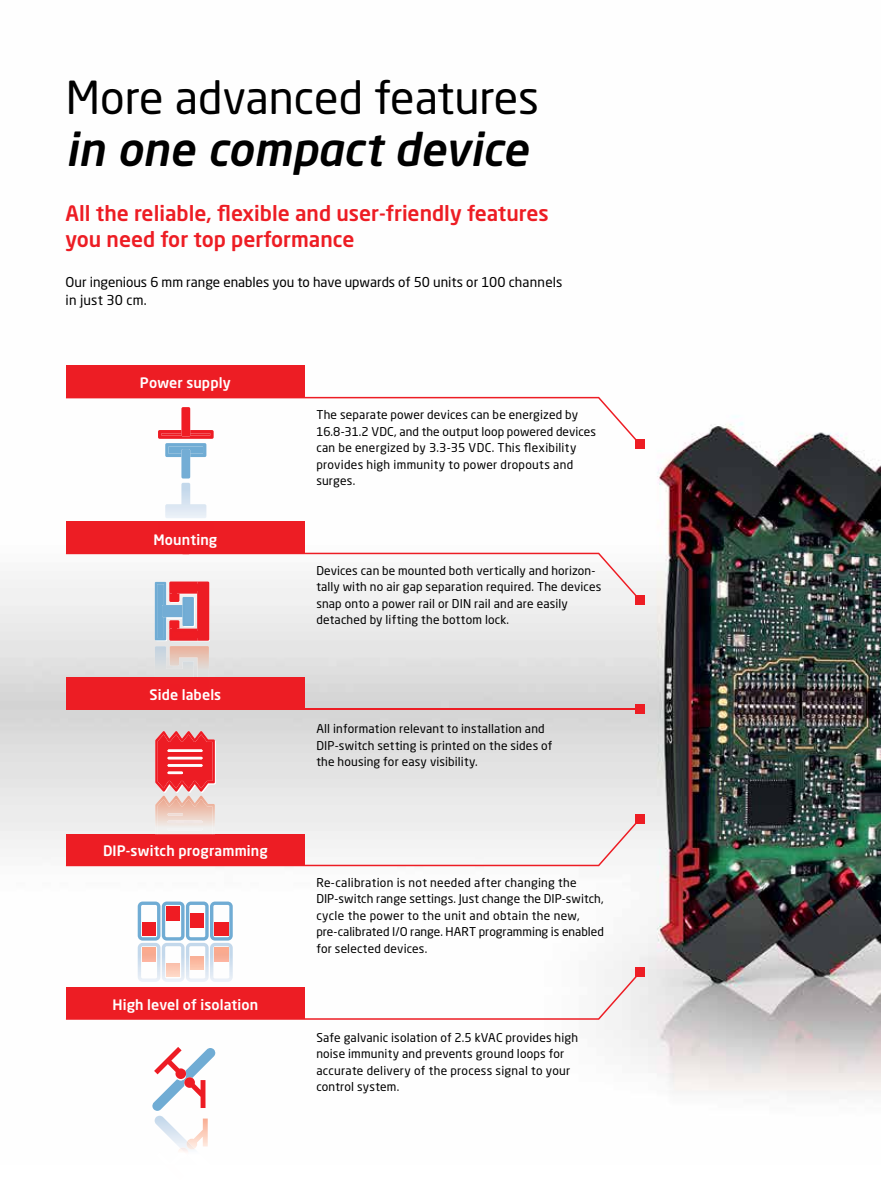
<style>
.page{position:relative;width:881px;height:1191px;background:#fff}
.page>*{position:absolute;margin:0;border:0;box-sizing:border-box;transform-origin:0 0}
.t1{font:45px "Neo Sans Pro";color:#000}
.t2{font:italic 500 45px "Neo Sans Pro";color:#000}
.t3{font:500 21px/25.5px "Neo Sans Pro";color:#ed1d24}
.t4{font:500 14.25px "Neo Sans Pro";letter-spacing:.01em;color:#fff}
.t5{font:13.5px/18px "Neo Sans Pro";color:#000}
.t6{font:12px/16.5px "Neo Sans Pro";letter-spacing:.015em;color:#000}
</style>
<div class="page">
<img style="left:1px;top:365px;width:879px;height:729px">
<div style="left:66px;top:366px;width:238px;height:31px;background:#ed1d24"></div>
<div style="left:66px;top:521px;width:238px;height:32px;background:#ed1d24"></div>
<div style="left:66px;top:677px;width:238px;height:31px;background:#ed1d24"></div>
<svg style="left:66px;top:397px;width:573px;height:47px"></svg>
<hr style="left:66px;top:708px;width:573px;height:1px;background:#ed1d24">
<svg style="left:66px;top:972px;width:573px;height:47px"></svg>
<div style="left:66px;top:987px;width:238px;height:31px;background:#ed1d24"></div>
<div style="left:635px;top:440px;width:9px;height:9px;background:#ed1d24"></div>
<div style="left:635px;top:704px;width:9px;height:9px;background:#ed1d24"></div>
<div style="left:635px;top:595px;width:9px;height:10px;background:#ed1d24"></div>
<div style="left:635px;top:814px;width:9px;height:9px;background:#ed1d24"></div>
<div style="left:635px;top:967px;width:9px;height:10px;background:#ed1d24"></div>
<img style="left:138px;top:901px;width:22px;height:39px">
<img style="left:142px;top:922px;width:14px;height:14px">
<img style="left:162px;top:901px;width:22px;height:39px">
<img style="left:166px;top:906px;width:14px;height:14px">
<img style="left:186px;top:901px;width:22px;height:39px">
<img style="left:190px;top:913px;width:14px;height:14px">
<img style="left:210px;top:901px;width:23px;height:39px">
<img style="left:214px;top:922px;width:14px;height:14px">
<img style="left:138px;top:942px;width:22px;height:40px">
<img style="left:142px;top:947px;width:14px;height:14px">
<img style="left:162px;top:942px;width:22px;height:40px">
<img style="left:166px;top:963px;width:14px;height:13px">
<img style="left:186px;top:942px;width:22px;height:40px">
<img style="left:190px;top:956px;width:14px;height:14px">
<img style="left:210px;top:942px;width:23px;height:40px">
<img style="left:214px;top:947px;width:14px;height:14px">
<img style="left:156px;top:732px;width:60px;height:60px">
<img style="left:155px;top:731px;width:60px;height:60px">
<img style="left:167px;top:749px;width:35px;height:3px">
<img style="left:167px;top:757px;width:35px;height:2px">
<img style="left:167px;top:764px;width:35px;height:2px">
<img style="left:167px;top:771px;width:16px;height:3px">
<img style="left:155px;top:795px;width:60px;height:18px">
<svg style="left:66px;top:813px;width:573px;height:53px"></svg>
<img style="left:165px;top:443px;width:41px;height:14px">
<img style="left:158px;top:430px;width:55px;height:9px">
<img style="left:181px;top:407px;width:9px;height:29px">
<img style="left:181px;top:449px;width:9px;height:29px">
<img style="left:165px;top:483px;width:41px;height:35px">
<img style="left:156px;top:600px;width:15px;height:41px">
<img style="left:171px;top:600px;width:39px;height:41px">
<img style="left:155px;top:600px;width:11px;height:40px">
<img style="left:162px;top:605px;width:20px;height:12px">
<img style="left:182px;top:600px;width:12px;height:26px">
<img style="left:169px;top:620px;width:10px;height:8px">
<img style="left:169px;top:628px;width:28px;height:12px">
<svg style="left:66px;top:522px;width:573px;height:78px"></svg>
<img style="left:169px;top:593px;width:10px;height:9px">
<img style="left:169px;top:581px;width:28px;height:12px">
<img style="left:197px;top:581px;width:12px;height:59px">
<img style="left:155px;top:646px;width:15px;height:31px">
<img style="left:170px;top:646px;width:39px;height:31px">
<img style="left:154px;top:1115px;width:41px;height:35px">
<img style="left:156px;top:1148px;width:24px;height:3px">
<img style="left:187px;top:1118px;width:21px;height:30px">
<svg style="left:180px;top:1141px;width:14px;height:11px"></svg>
<img style="left:152px;top:1048px;width:63px;height:62px">
<img style="left:154px;top:1079px;width:30px;height:1px">
<img style="left:184px;top:1108px;width:21px;height:1px">
<img style="left:154px;top:1046px;width:32px;height:33px">
<img style="left:184px;top:1077px;width:21px;height:31px">
<img style="left:0;top:376px;width:1px;height:815px">
<h1 class="t1" style="left:66px;top:70px;width:474px">More advanced features</h1>
<h1 class="t2" style="left:66px;top:121px;width:464px">in one compact device</h1>
<h2 class="t3" style="left:66px;top:200px;width:484px">All the reliable, flexible and user-friendly features you need for top performance</h2>
<p class="t5" style="left:66px;top:273px;width:498px">Our ingenious 6 mm range enables you to have upwards of 50 units or 100 channels in just 30 cm.</p>
<p class="t4" style="left:140px;top:374px;width:92px">Power supply</p>
<p class="t4" style="left:153px;top:530px;width:65px">Mounting</p>
<p class="t4" style="left:149px;top:685px;width:73px">Side labels</p>
<p class="t4" style="left:103px;top:842px;width:166px">DIP-switch programming</p>
<p class="t4" style="left:112px;top:995px;width:147px">High level of isolation</p>
<p class="t6" style="left:316px;top:406px;width:281px">The separate power devices can be energized by 16.8-31.2 VDC, and the output loop powered devices can be energized by 3.3-35 VDC. This flexibility provides high immunity to power dropouts and surges.</p>
<p class="t6" style="left:316px;top:562px;width:286px">Devices can be mounted both vertically and horizon&shy;tally with no air gap separation required. The devices snap onto a power rail or DIN rail and are easily detached by lifting the bottom lock.</p>
<p class="t6" style="left:316px;top:720px;width:237px">All information relevant to installation and<br>DIP-switch setting is printed on the sides of the housing for easy visibility.</p>
<p class="t6" style="left:316px;top:874px;width:289px">Re-calibration is not needed after changing the DIP-switch range settings. Just change the DIP-switch, cycle the power to the unit and obtain the new, pre-calibrated I/O range. HART programming is enabled for selected devices.</p>
<p class="t6" style="left:316px;top:1029px;width:263px">Safe galvanic isolation of 2.5 kVAC provides high noise immunity and prevents ground loops for accurate delivery of the process signal to your control system.</p>
</div>
